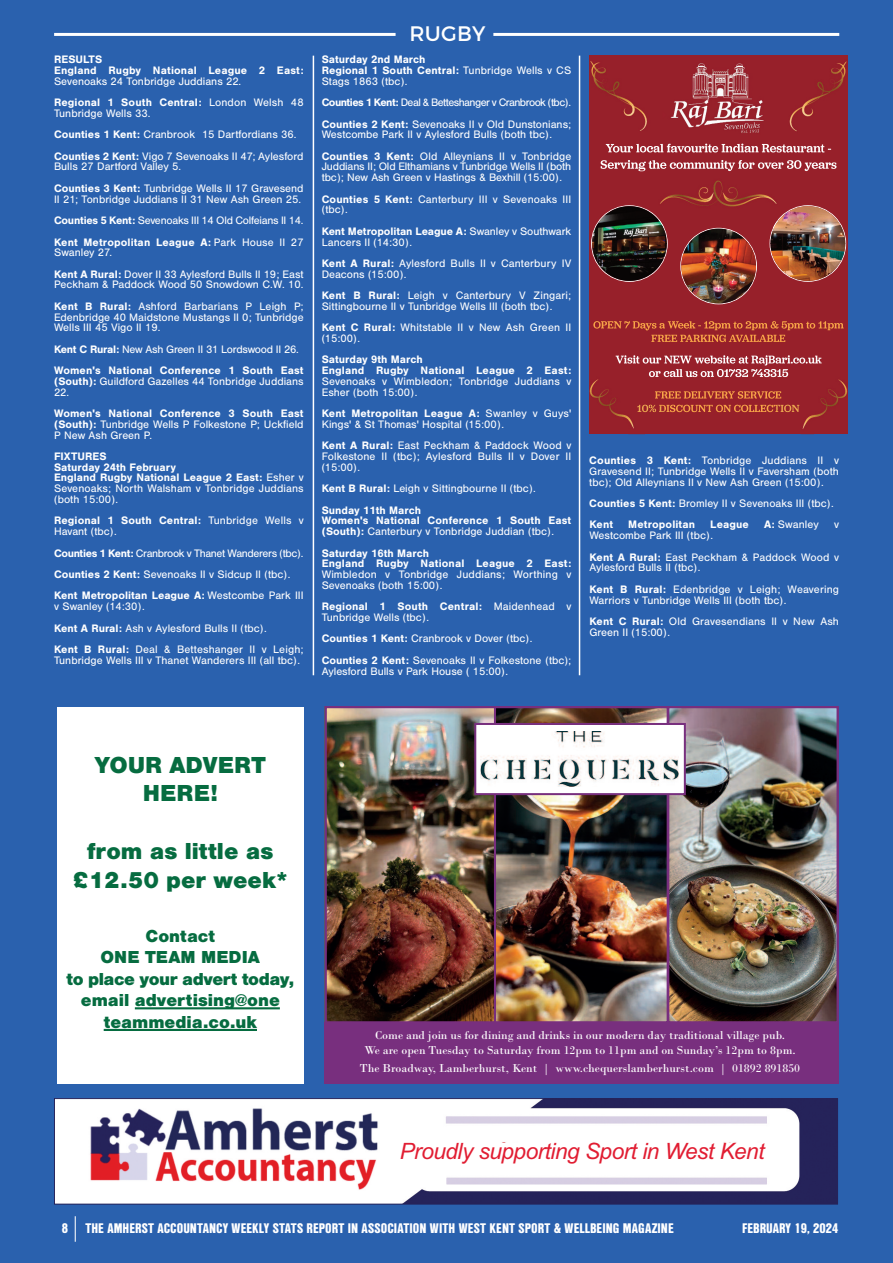
<style>
.page{position:relative;width:893px;height:1263px;background:#2a61ae}
.page>*{position:absolute;margin:0;border:0;box-sizing:border-box;transform-origin:0 0}
.t1{font:900 24px/28.8px "Nimbus San";color:#066c40;text-align:center}
.t2{font:italic 22.5px "Arial";letter-spacing:-.02em;color:#e11d32}
.t3{font:21px "Montserrat";letter-spacing:.01em;color:#fff}
.t4{font:900 18px/21.6px "Nimbus San";color:#066c40;text-align:center}
.t5{font:900 13.5px "Nimbus San Con L";color:#fff}
.t6{font:12.15px/14.5px "Bodoni";color:#fff;text-align:center}
.t7{font:11.25px/21.5px "Nimbus San";color:#fff}
.t8{font:700 11.25px/10.8px "Nimbus San";letter-spacing:.01em;color:#fff}
.t9{font:11.25px/21.5px "Nimbus San";letter-spacing:-.035em;color:#fff}
.t10{font:11.25px/21.5px "Nimbus San";letter-spacing:-.045em;color:#fff}
.s1{font-weight:700}
.s2{font-weight:400}
</style>
<div class="page">
<img style="left:56px;top:1100px;width:780px;height:102px">
<div style="left:54px;top:1098px;width:784px;height:106px;border:1px solid #25235a"></div>
<div style="left:400px;top:1142px;width:391px;height:28px;background:#fff"></div>
<img style="left:325px;top:707px;width:514px;height:377px">
<hr style="left:54px;top:33px;width:342px;height:3px;background:#fff">
<hr style="left:493px;top:33px;width:346px;height:3px;background:#fff">
<div style="left:57px;top:707px;width:247px;height:377px;background:#fff"></div>
<hr style="left:135px;top:1007px;width:145px;height:2px;background:#066c40">
<hr style="left:104px;top:1029px;width:153px;height:2px;background:#066c40">
<hr style="left:579px;top:56px;width:1px;height:619px;background:#fff">
<hr style="left:313px;top:56px;width:1px;height:619px;background:#fff">
<div style="left:589px;top:56px;width:259px;height:378px;background:#97202a"></div>
<svg style="left:667px;top:391px;width:108px;height:8px"></svg>
<svg style="left:601px;top:160px;width:235px;height:11px"></svg>
<img style="left:670px;top:63px;width:94px;height:70px">
<img style="left:590px;top:61px;width:57px;height:84px">
<svg style="left:606px;top:144px;width:225px;height:8px"></svg>
<svg style="left:593px;top:321px;width:251px;height:21px"></svg>
<img style="left:660px;top:180px;width:117px;height:48px">
<img style="left:591px;top:205px;width:77px;height:77px">
<img style="left:680px;top:228px;width:77px;height:76px">
<img style="left:770px;top:205px;width:76px;height:77px">
<img style="left:789px;top:61px;width:58px;height:71px">
<img style="left:589px;top:355px;width:78px;height:74px">
<svg style="left:637px;top:405px;width:138px;height:7px"></svg>
<img style="left:775px;top:377px;width:72px;height:52px">
<svg style="left:616px;top:355px;width:206px;height:22px"></svg>
<img style="left:776px;top:405px;width:23px;height:7px">
<svg style="left:75px;top:1216px;width:1px;height:26px"></svg>
<p class="t8" style="left:54px;top:54px;width:251px">RESULTS<br>England Rugby National League 2 East:</p>
<p class="t7" style="left:54px;top:70px;width:251px">Sevenoaks 24 Tonbridge Juddians 22.<br><span class="s1">Regional 1 South Central:</span> London Welsh 48</p>
<p class="t7" style="left:54px;top:102px;width:251px">Tunbridge Wells 33.<br><span class="s1">Counties 1 Kent:</span> Cranbrook 15 Dartfordians 36.<br><span class="s1">Counties 2 Kent:</span> Vigo 7 Sevenoaks II 47; Aylesford</p>
<p class="t7" style="left:54px;top:156px;width:251px">Bulls 27 Dartford Valley 5.<br><span class="s1">Counties 3 Kent:</span> Tunbridge Wells II 17 Gravesend</p>
<p class="t7" style="left:54px;top:188px;width:251px">II 21; Tonbridge Juddians II 31 New Ash Green 25.<br><span class="s1">Counties 5 Kent:</span> Sevenoaks III 14 Old Colfeians II 14.<br><span class="s1">Kent Metropolitan League A:</span> Park House II 27</p>
<p class="t7" style="left:54px;top:242px;width:251px">Swanley 27.<br><span class="s1">Kent A Rural:</span> Dover II 33 Aylesford Bulls II 19; East</p>
<p class="t7" style="left:54px;top:274px;width:251px">Peckham &amp; Paddock Wood 50 Snowdown C.W. 10.<br><span class="s1">Kent B Rural:</span> Ashford Barbarians P Leigh P;</p>
<p class="t7" style="left:54px;top:311px;width:251px;line-height:10.8px">Edenbridge 40 Maidstone Mustangs II 0; Tunbridge<br>Wells III 45 Vigo II 19.</p>
<p class="t8" style="left:54px;top:338px;width:251px;line-height:21.5px">Kent C Rural: <span class="s2">New Ash Green II 31 Lordswood II 26.<br></span>Women's National Conference 1 South East</p>
<p class="t7" style="left:54px;top:376px;width:251px;line-height:10.8px"><span class="s1">(South):</span> Guildford Gazelles 44 Tonbridge Juddians<br>22.</p>
<p class="t7" style="left:54px;top:408px;width:251px;line-height:10.8px;text-align:justify"><span class="s1">Women's National Conference 3 South East (South):</span> Tunbridge Wells P Folkestone P; Uckfield P New Ash Green P.</p>
<p class="t8" style="left:54px;top:451px;width:251px">FIXTURES<br>Saturday 24th February<br>England Rugby National League 2 East: <span class="s2">Esher v<br>Sevenoaks; North Walsham v Tonbridge Juddians (both 15:00).</span></p>
<p class="t7" style="left:54px;top:515px;width:251px;line-height:10.8px"><span class="s1">Regional 1 South Central:</span> Tunbridge Wells v<br>Havant (tbc).</p>
<p class="t9" style="left:54px;top:542px;width:251px"><span class="s1">Counties 1 Kent:</span> Cranbrook v Thanet Wanderers (tbc).<br><span class="s1">Counties 2 Kent:</span> Sevenoaks II v Sidcup II (tbc).<br><span class="s1">Kent Metropolitan League A:</span> Westcombe Park III</p>
<p class="t7" style="left:54px;top:596px;width:251px">v Swanley (14:30).<br><span class="s1">Kent A Rural:</span> Ash v Aylesford Bulls II (tbc).<br><span class="s1">Kent B Rural:</span> Deal &amp; Betteshanger II v Leigh;</p>
<p class="t7" style="left:54px;top:649px;width:248px">Tunbridge Wells III v Thanet Wanderers III (all tbc).</p>
<h3 class="t3" style="left:410px;top:26px;width:77px">RUGBY</h3>
<p class="t8" style="left:322px;top:54px;width:251px">Saturday 2nd March<br>Regional 1 South Central: <span class="s2">Tunbridge Wells v CS<br>Stags 1863 (tbc).</span></p>
<p class="t10" style="left:322px;top:91px;width:251px"><span class="s1">Counties 1 Kent:</span> Deal &amp; Betteshanger v Cranbrook (tbc).<br><span class="s1">Counties 2 Kent:</span> Sevenoaks II v Old Dunstonians;</p>
<p class="t7" style="left:322px;top:124px;width:251px">Westcombe Park II v Aylesford Bulls (both tbc).<br><span class="s1">Counties 3 Kent:</span> Old Alleynians II v Tonbridge</p>
<p class="t7" style="left:322px;top:161px;width:251px;line-height:10.6px">Juddians II; Old Elthamians v Tunbridge Wells II (both tbc); New Ash Green v Hastings &amp; Bexhill (15:00).</p>
<p class="t7" style="left:322px;top:193px;width:251px;line-height:10.6px"><span class="s1">Counties 5 Kent:</span> Canterbury III v Sevenoaks III (tbc).</p>
<p class="t7" style="left:322px;top:226px;width:251px;line-height:10.6px"><span class="s1">Kent Metropolitan League A:</span> Swanley v Southwark<br>Lancers II (14:30).</p>
<p class="t7" style="left:322px;top:258px;width:251px;line-height:10.6px"><span class="s1">Kent A Rural:</span> Aylesford Bulls II v Canterbury IV<br>Deacons (15:00).</p>
<p class="t7" style="left:322px;top:290px;width:251px;line-height:10.6px"><span class="s1">Kent B Rural:</span> Leigh v Canterbury V Zingari;<br>Sittingbourne II v Tunbridge Wells III (both tbc).</p>
<p class="t7" style="left:322px;top:322px;width:251px;line-height:10.6px"><span class="s1">Kent C Rural:</span> Whitstable II v New Ash Green II (15:00).</p>
<p class="t8" style="left:322px;top:354px;width:251px">Saturday 9th March<br>England Rugby National League 2 East:</p>
<p class="t7" style="left:322px;top:376px;width:251px;line-height:10.8px">Sevenoaks v Wimbledon; Tonbridge Juddians v<br>Esher (both 15:00).</p>
<p class="t7" style="left:322px;top:408px;width:251px;line-height:10.6px"><span class="s1">Kent Metropolitan League A:</span> Swanley v Guys'<br>Kings' &amp; St Thomas' Hospital (15:00).</p>
<p class="t7" style="left:322px;top:440px;width:251px;line-height:10.6px;text-align:justify"><span class="s1">Kent A Rural:</span> East Peckham &amp; Paddock Wood v Folkestone II (tbc); Aylesford Bulls II v Dover II (15:00).</p>
<p class="t7" style="left:322px;top:478px;width:216px"><span class="s1">Kent B Rural:</span> Leigh v Sittingbourne II (tbc).<br><span class="s1">Sunday 11th March</span></p>
<p class="t8" style="left:322px;top:515px;width:251px">Women's National Conference 1 South East (South): <span class="s2">Canterbury v Tonbridge Juddian (tbc).</span></p>
<p class="t8" style="left:322px;top:547px;width:251px">Saturday 16th March<br>England Rugby National League 2 East:</p>
<p class="t7" style="left:322px;top:569px;width:251px;line-height:10.6px">Wimbledon v Tonbridge Juddians; Worthing v<br>Sevenoaks (both 15:00).</p>
<p class="t7" style="left:322px;top:601px;width:251px;line-height:10.6px"><span class="s1">Regional 1 South Central:</span> Maidenhead v<br>Tunbridge Wells (tbc).</p>
<p class="t7" style="left:322px;top:628px;width:251px"><span class="s1">Counties 1 Kent:</span> Cranbrook v Dover (tbc).<br><span class="s1">Counties 2 Kent:</span> Sevenoaks II v Folkestone (tbc);</p>
<p class="t7" style="left:322px;top:660px;width:188px">Aylesford Bulls v Park House ( 15:00).</p>
<p class="t7" style="left:589px;top:455px;width:251px;line-height:10.8px;text-align:justify"><span class="s1">Counties 3 Kent:</span> Tonbridge Juddians II v Gravesend II; Tunbridge Wells II v Faversham (both tbc); Old Alleynians II v New Ash Green (15:00).</p>
<p class="t7" style="left:589px;top:492px;width:246px"><span class="s1">Counties 5 Kent:</span> Bromley II v Sevenoaks III (tbc).<br><span class="s1">Kent</span></p>
<p class="t8" style="left:628px;top:519px;width:68px">Metropolitan</p>
<p class="t8" style="left:710px;top:519px;width:40px">League</p>
<p class="t7" style="left:764px;top:514px;width:56px"><span class="s1">A:</span> Swanley</p>
<p class="t7" style="left:834px;top:514px;width:6px">v</p>
<p class="t7" style="left:589px;top:525px;width:251px">Westcombe Park III (tbc).<br><span class="s1">Kent A Rural:</span> East Peckham &amp; Paddock Wood v</p>
<p class="t7" style="left:589px;top:557px;width:251px">Aylesford Bulls II (tbc).<br><span class="s1">Kent B Rural:</span> Edenbridge v Leigh; Weavering</p>
<p class="t7" style="left:589px;top:589px;width:251px">Warriors v Tunbridge Wells III (both tbc).<br><span class="s1">Kent C Rural:</span> Old Gravesendians II v New Ash</p>
<p class="t7" style="left:589px;top:621px;width:82px">Green II (15:00).</p>
<h1 class="t1" style="left:95px;top:750px;width:172px">YOUR ADVERT<br>HERE!</h1>
<h1 class="t1" style="left:73px;top:836px;width:216px">from as little as £12.50 per week*</h1>
<h3 class="t4" style="left:66px;top:924px;width:229px">Contact<br>ONE TEAM MEDIA<br>to place your advert today, email advertising@one teammedia.co.uk</h3>
<p class="t6" style="left:364px;top:1028px;width:433px">Come and join us for dining and drinks in our modern day traditional village pub.<br>We are open Tuesday to Saturday from 12pm to 11pm and on Sunday’s 12pm to 8pm.</p>
<p class="t6" style="left:360px;top:1061px;width:442px">The Broadway, Lamberhurst, Kent | www.chequerslamberhurst.com | 01892 891850</p>
<h2 class="t2" style="left:400px;top:1138px;width:366px">Proudly supporting Sport in West Kent</h2>
<p class="t5" style="left:62px;top:1220px;width:8px">8</p>
<p class="t5" style="left:85px;top:1220px;width:590px">THE AMHERST ACCOUNTANCY WEEKLY STATS REPORT IN ASSOCIATION WITH WEST KENT SPORT &amp; WELLBEING MAGAZINE</p>
<p class="t5" style="left:742px;top:1220px;width:98px">FEBRUARY 19, 2024</p>
</div>
